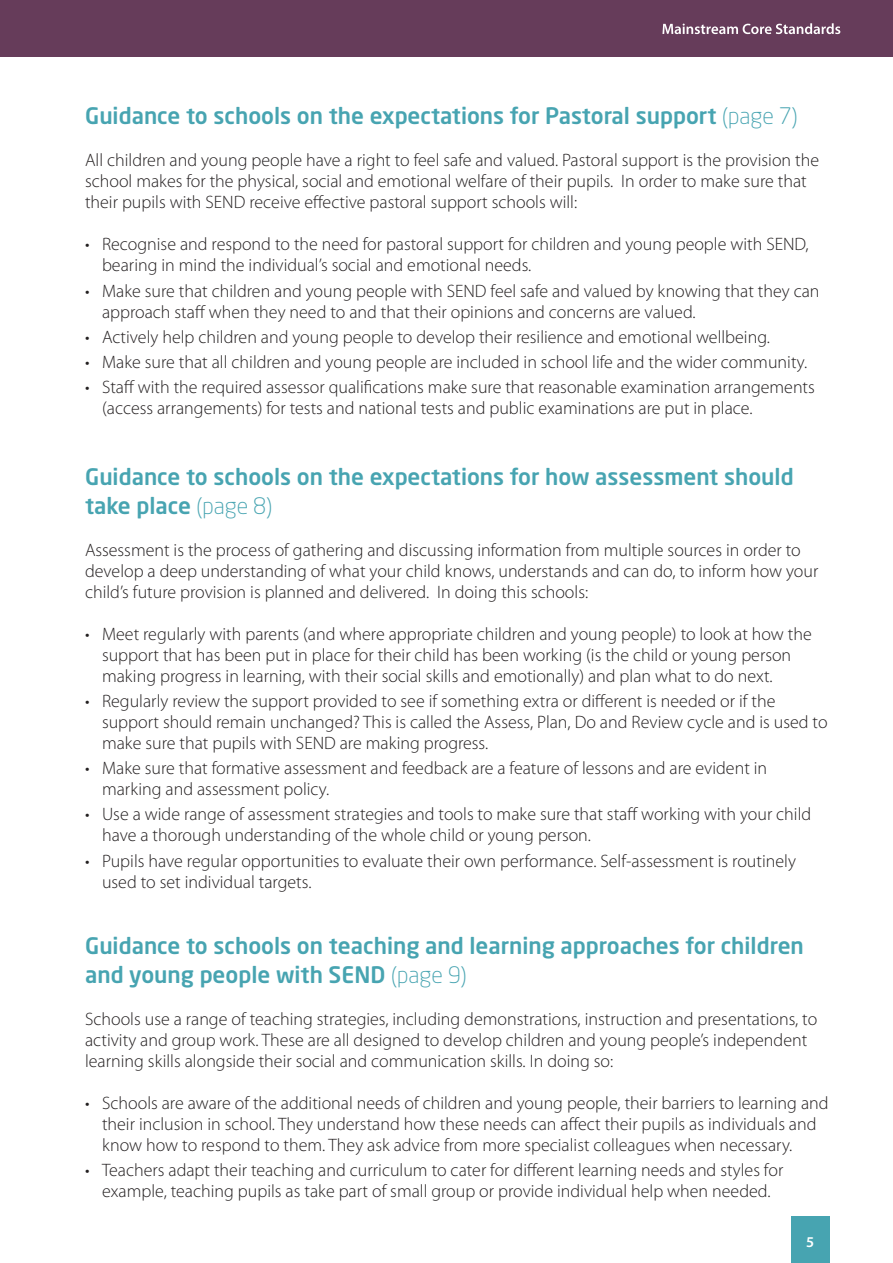
<style>
.page{position:relative;width:893px;height:1263px;background:#fff}
.page>*{position:absolute;margin:0;border:0;box-sizing:border-box;transform-origin:0 0}
.t1{font:500 22.5px/28.5px "Neo Sans Std";color:#47a4b1}
.t2{font:300 18px/21px "Myriad Pro";color:#231f20}
.t3{font:600 15px "Myriad Pro";color:#fff}
.s1{font-weight:300}
</style>
<div class="page">
<div style="left:0;top:0;width:893px;height:57px;background:#663c5a"></div>
<div style="left:791px;top:1216px;width:38px;height:47px;background:#47a4b1"></div>
<svg style="left:662px;top:23px;width:178px;height:11px"></svg>
<p class="t1" style="left:85px;top:101px;width:714px">Guidance to schools on the expectations for Pastoral support <span class="s1">(page 7)</span></p>
<p class="t2" style="left:85px;top:150px;width:735px">All children and young people have a right to feel safe and valued. Pastoral support is the provision the school makes for the physical, social and emotional welfare of their pupils. In order to make sure that their pupils with SEND receive effective pastoral support schools will:</p>
<p class="t2" style="left:102px;top:234px;width:708px;text-indent:-17px">• Recognise and respond to the need for pastoral support for children and young people with SEND, bearing in mind the individual’s social and emotional needs.</p>
<p class="t2" style="left:102px;top:280px;width:719px;text-indent:-17px">• Make sure that children and young people with SEND feel safe and valued by knowing that they can approach staff when they need to and that their opinions and concerns are valued.</p>
<p class="t2" style="left:85px;top:326px;width:686px">• Actively help children and young people to develop their resilience and emotional wellbeing.</p>
<p class="t2" style="left:85px;top:351px;width:724px">• Make sure that all children and young people are included in school life and the wider community.</p>
<p class="t2" style="left:102px;top:377px;width:714px;text-indent:-17px">• Staff with the required assessor qualifications make sure that reasonable examination arrangements (access arrangements) for tests and national tests and public examinations are put in place.</p>
<p class="t1" style="left:85px;top:462px;width:710px">Guidance to schools on the expectations for how assessment should take place <span class="s1">(page 8)</span></p>
<p class="t2" style="left:85px;top:539px;width:735px">Assessment is the process of gathering and discussing information from multiple sources in order to develop a deep understanding of what your child knows, understands and can do, to inform how your child’s future provision is planned and delivered. In doing this schools:</p>
<p class="t2" style="left:102px;top:623px;width:711px;text-indent:-17px">• Meet regularly with parents (and where appropriate children and young people) to look at how the support that has been put in place for their child has been working (is the child or young person making progress in learning, with their social skills and emotionally) and plan what to do next.</p>
<p class="t2" style="left:102px;top:690px;width:727px;text-indent:-17px">• Regularly review the support provided to see if something extra or different is needed or if the support should remain unchanged? This is called the Assess, Plan, Do and Review cycle and is used to make sure that pupils with SEND are making progress.</p>
<p class="t2" style="left:102px;top:757px;width:667px;text-indent:-17px">• Make sure that formative assessment and feedback are a feature of lessons and are evident in marking and assessment policy.</p>
<p class="t2" style="left:102px;top:804px;width:711px;text-indent:-17px">• Use a wide range of assessment strategies and tools to make sure that staff working with your child have a thorough understanding of the whole child or young person.</p>
<p class="t2" style="left:102px;top:850px;width:695px;text-indent:-17px">• Pupils have regular opportunities to evaluate their own performance. Self-assessment is routinely used to set individual targets.</p>
<p class="t1" style="left:85px;top:931px;width:720px">Guidance to schools on teaching and learning approaches for children and young people with SEND <span class="s1">(page 9)</span></p>
<p class="t2" style="left:85px;top:1008px;width:734px">Schools use a range of teaching strategies, including demonstrations, instruction and presentations, to activity and group work. These are all designed to develop children and young people’s independent learning skills alongside their social and communication skills. In doing so:</p>
<p class="t2" style="left:102px;top:1092px;width:728px;text-indent:-17px">• Schools are aware of the additional needs of children and young people, their barriers to learning and their inclusion in school. They understand how these needs can affect their pupils as individuals and know how to respond to them. They ask advice from more specialist colleagues when necessary.</p>
<p class="t2" style="left:85px;top:1159px;width:700px;text-align:center">• Teachers adapt their teaching and curriculum to cater for different learning needs and styles for example, teaching pupils as take part of small group or provide individual help when needed.</p>
<p class="t3" style="left:806px;top:1232px;width:10px">5</p>
</div>
